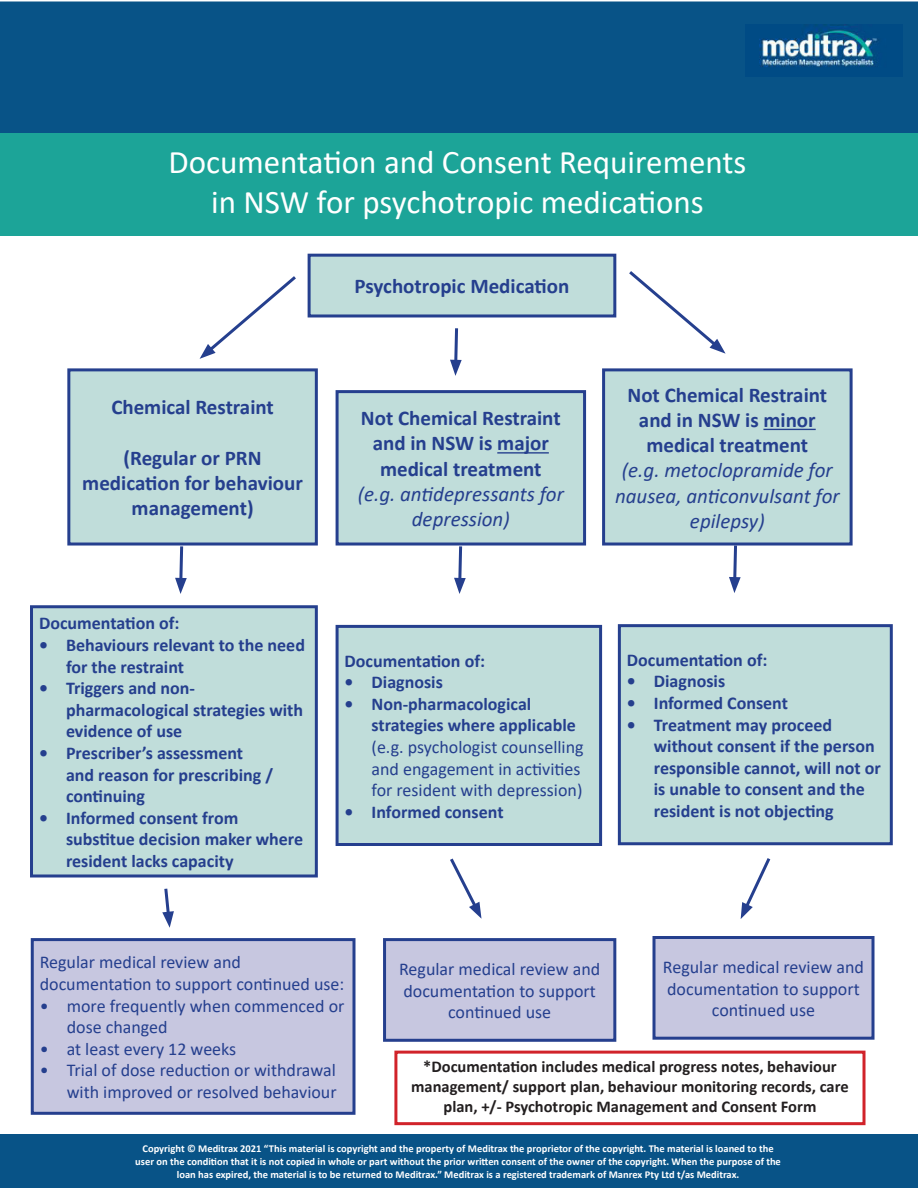
<style>
.page{position:relative;width:918px;height:1188px;background:#fff}
.page>*{position:absolute;margin:0;border:0;box-sizing:border-box;transform-origin:0 0}
.t1{font:33px "Calibri";color:#fff}
.t2{font:700 21px/25.2px "Calibri";color:#253f8e;text-align:center}
.t3{font:italic 21px/25.2px "Calibri";color:#253f8e;text-align:center}
.t4{font:700 18px/21.6px "Calibri";color:#253f8e}
.t5{font:18px/21.6px "Calibri";color:#253f8e}
.t6{font:700 16.5px/19.8px "Calibri";color:#231f20;text-align:center}
.t7{font:700 10.5px "Calibri";color:#fff}
.s1{font-weight:700}
</style>
<div class="page">
<div style="left:32px;top:607px;width:284px;height:269px;background:#c0ddda"></div>
<div style="left:30px;top:605px;width:288px;height:273px;border:3px solid #253f8e"></div>
<div style="left:1px;top:2px;width:916px;height:132px;background:#085387"></div>
<div style="left:0;top:1134px;width:918px;height:54px;background:#085387"></div>
<div style="left:385px;top:940px;width:230px;height:100px;background:#c7c7e0"></div>
<div style="left:383px;top:938px;width:233px;height:104px;border:3px solid #253f8e"></div>
<div style="left:309px;top:255px;width:306px;height:61px;background:#c0ddda"></div>
<div style="left:308px;top:254px;width:308px;height:63px;border:3px solid #253f8e"></div>
<div style="left:0;top:133px;width:918px;height:103px;background:#1ca498"></div>
<div style="left:69px;top:370px;width:247px;height:174px;background:#c0ddda"></div>
<div style="left:67px;top:368px;width:251px;height:178px;border:3px solid #253f8e"></div>
<div style="left:337px;top:392px;width:248px;height:152px;background:#c0ddda"></div>
<hr style="left:497px;top:452px;width:52px;height:2px;background:#253f8e">
<div style="left:336px;top:390px;width:250px;height:156px;border:3px solid #253f8e"></div>
<div style="left:604px;top:370px;width:247px;height:174px;background:#c0ddda"></div>
<hr style="left:763px;top:429px;width:53px;height:1px;background:#253f8e">
<div style="left:602px;top:368px;width:251px;height:178px;border:3px solid #253f8e"></div>
<svg style="left:200px;top:276px;width:96px;height:83px"></svg>
<svg style="left:450px;top:328px;width:12px;height:48px"></svg>
<div style="left:654px;top:938px;width:219px;height:100px;background:#c7c7e0"></div>
<div style="left:652px;top:936px;width:223px;height:104px;border:3px solid #253f8e"></div>
<div style="left:32px;top:940px;width:322px;height:173px;background:#c7c7e0"></div>
<div style="left:31px;top:938px;width:325px;height:177px;border:3px solid #253f8e"></div>
<svg style="left:175px;top:543px;width:12px;height:51px"></svg>
<div style="left:337px;top:626px;width:264px;height:218px;background:#c0ddda"></div>
<div style="left:336px;top:625px;width:266px;height:221px;border:3px solid #253f8e"></div>
<div style="left:619px;top:626px;width:272px;height:218px;background:#c0ddda"></div>
<div style="left:618px;top:624px;width:275px;height:221px;border:3px solid #253f8e"></div>
<svg style="left:454px;top:543px;width:12px;height:51px"></svg>
<svg style="left:729px;top:542px;width:12px;height:51px"></svg>
<svg style="left:162px;top:888px;width:12px;height:40px"></svg>
<svg style="left:450px;top:858px;width:31px;height:60px"></svg>
<img style="left:759px;top:24px;width:121px;height:43px">
<svg style="left:741px;top:858px;width:30px;height:61px"></svg>
<div style="left:394px;top:1051px;width:472px;height:74px;border:3px solid #d1232a"></div>
<svg style="left:629px;top:271px;width:97px;height:83px"></svg>
<p class="t1" style="left:168px;top:139px;width:579px">Documentation and Consent Requirements</p>
<p class="t1" style="left:211px;top:179px;width:494px">in NSW for psychotropic medications</p>
<p class="t2" style="left:111px;top:395px;width:164px">Chemical Restraint</p>
<p class="t2" style="left:82px;top:445px;width:222px">(Regular or PRN medication for behaviour management)</p>
<p class="t4" style="left:39px;top:612px;width:142px">Documentation of:</p>
<p class="t4" style="left:66px;top:634px;width:241px;text-indent:-27px">• Behaviours relevant to the need for the restraint</p>
<p class="t4" style="left:66px;top:677px;width:239px;text-indent:-27px">• Triggers and non&shy;pharmacological strategies with evidence of use</p>
<p class="t4" style="left:66px;top:742px;width:209px;text-indent:-27px">• Prescriber’s assessment and reason for prescribing / continuing</p>
<p class="t4" style="left:66px;top:807px;width:239px;text-indent:-27px">• Informed consent from substitue decision maker where resident lacks capacity</p>
<p class="t2" style="left:355px;top:274px;width:216px">Psychotropic Medication</p>
<p class="t2" style="left:361px;top:405px;width:201px">Not Chemical Restraint and in NSW is major medical treatment</p>
<p class="t3" style="left:358px;top:480px;width:208px">(e.g. antidepressants for depression)</p>
<p class="t2" style="left:628px;top:382px;width:201px">Not Chemical Restraint</p>
<p class="t2" style="left:639px;top:407px;width:178px">and in NSW is minor medical treatment</p>
<p class="t3" style="left:615px;top:457px;width:226px">(e.g. metoclopramide for nausea, anticonvulsant for epilepsy)</p>
<p class="t4" style="left:345px;top:650px;width:142px">Documentation of:</p>
<p class="t4" style="left:345px;top:671px;width:100px">• Diagnosis</p>
<p class="t5" style="left:372px;top:693px;width:214px;text-indent:-27px"><span class="s1">• Non-pharmacological strategies where applicable </span>(e.g. psychologist counselling and engagement in activities for resident with depression)</p>
<p class="t4" style="left:345px;top:801px;width:161px">• Informed consent</p>
<p class="t4" style="left:627px;top:649px;width:142px">Documentation of:</p>
<p class="t4" style="left:627px;top:670px;width:100px">• Diagnosis</p>
<p class="t4" style="left:627px;top:692px;width:163px">• Informed Consent</p>
<p class="t4" style="left:654px;top:714px;width:229px;text-indent:-27px">• Treatment may proceed without consent if the person responsible cannot, will not or is unable to consent and the resident is not objecting</p>
<p class="t5" style="left:40px;top:951px;width:306px">Regular medical review and documentation to support continued use:</p>
<p class="t5" style="left:67px;top:994px;width:279px;text-indent:-27px">• more frequently when commenced or dose changed</p>
<p class="t5" style="left:40px;top:1038px;width:198px">• at least every 12 weeks</p>
<p class="t5" style="left:40px;top:1059px;width:298px;text-align:right">• Trial of dose reduction or withdrawal with improved or resolved behaviour</p>
<p class="t5" style="left:399px;top:958px;width:203px;text-align:center">Regular medical review and documentation to support continued use</p>
<p class="t5" style="left:663px;top:956px;width:203px;text-align:center">Regular medical review and documentation to support continued use</p>
<p class="t6" style="left:411px;top:1056px;width:439px">*Documentation includes medical progress notes, behaviour management/ support plan, behaviour monitoring records, care plan, +/- Psychotropic Management and Consent Form</p>
<p class="t7" style="left:142px;top:1141px;width:633px">Copyright © Meditrax 2021 “This material is copyright and the property of Meditrax the proprietor of the copyright. The material is loaned to the</p>
<p class="t7" style="left:135px;top:1154px;width:647px">user on the condition that it is not copied in whole or part without the prior written consent of the owner of the copyright. When the purpose of the</p>
<p class="t7" style="left:177px;top:1167px;width:564px">loan has expired, the material is to be returned to Meditrax.” Meditrax is a registered trademark of Manrex Pty Ltd t/as Meditrax.</p>
</div>
